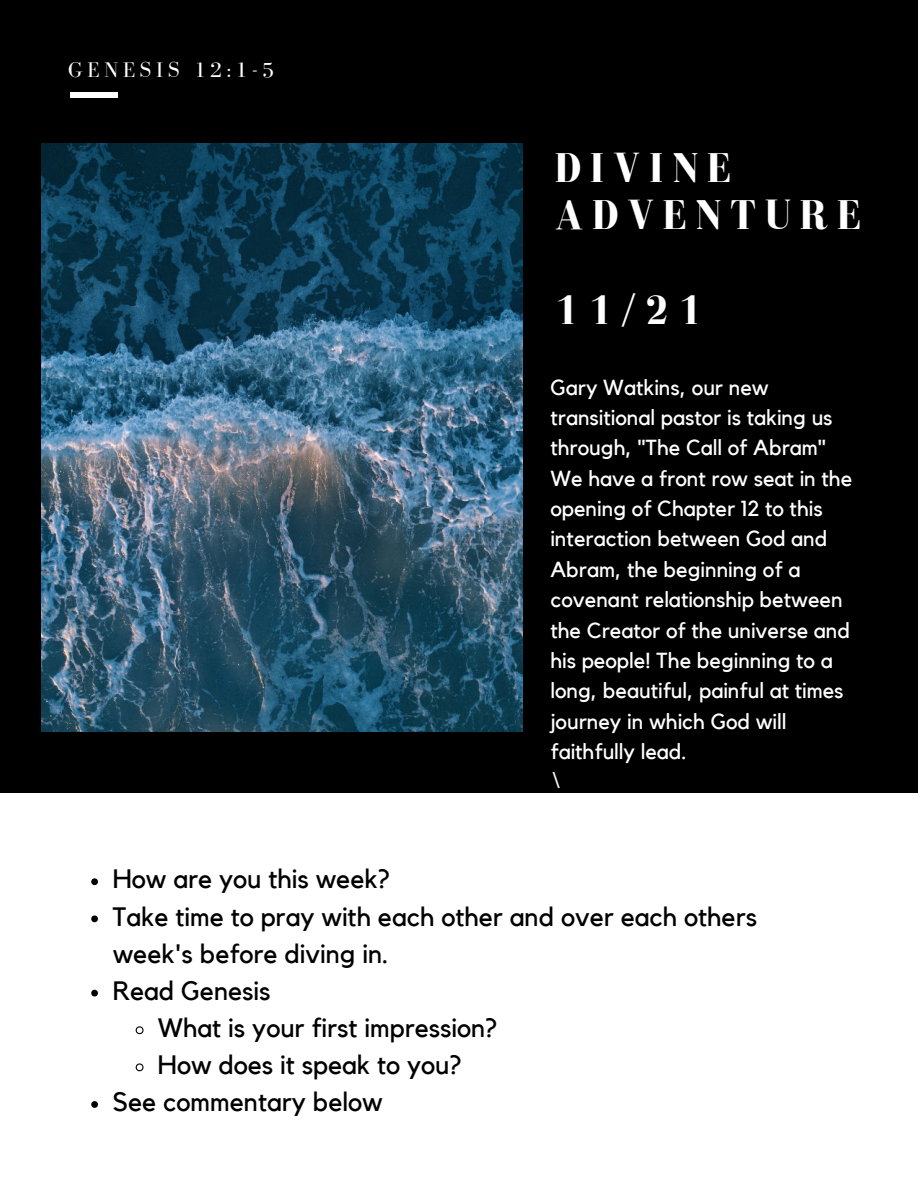
<style>
.page{position:relative;width:918px;height:1188px;background:#fff}
.page>*{position:absolute;margin:0;border:0;box-sizing:border-box;transform-origin:0 0}
.t1{font:700 42.75px/47.2px "Bodoni FLF";letter-spacing:.2em;color:#fff}
.t2{font:26.55px "Kollektif";color:#000}
.t3{font:21.75px/30.3px "Kollektif";color:#fff}
.t4{font:21.75px "Bodoni FLF";letter-spacing:.2em;color:#fff}
.t5{font:17.25px "Montserrat";color:#fff}
</style>
<div class="page">
<div style="left:0;top:0;width:918px;height:793px;background:#000"></div>
<img style="left:41px;top:143px;width:482px;height:589px">
<div style="left:71px;top:92px;width:47px;height:5px;background:#fff"></div>
<svg style="left:91px;top:878px;width:7px;height:7px"></svg>
<svg style="left:91px;top:915px;width:7px;height:7px"></svg>
<svg style="left:91px;top:990px;width:7px;height:6px"></svg>
<svg style="left:135px;top:1026px;width:9px;height:9px"></svg>
<svg style="left:135px;top:1063px;width:9px;height:9px"></svg>
<svg style="left:91px;top:1101px;width:7px;height:7px"></svg>
<p class="t4" style="left:68px;top:58px;width:207px">GENESIS 12:1-5</p>
<h1 class="t1" style="left:554px;top:145px;width:308px">DIVINE<br>ADVENTURE</h1>
<h1 class="t1" style="left:554px;top:287px;width:150px">11/21</h1>
<p class="t3" style="left:550px;top:372px;width:303px">Gary Watkins, our new transitional pastor is taking us through, "The Call of Abram"<br>We have a front row seat in the opening of Chapter 12 to this interaction between God and<br>Abram, the beginning of a covenant relationship between the Creator of the universe and his people! The beginning to a long, beautiful, painful at times journey in which God will faithfully lead.</p>
<p class="t5" style="left:550px;top:769px;width:11px">\</p>
<p class="t2" style="left:113px;top:864px;width:279px">How are you this week?</p>
<p class="t2" style="left:113px;top:901px;width:646px">Take time to pray with each other and over each others</p>
<p class="t2" style="left:113px;top:938px;width:277px">week's before diving in.</p>
<p class="t2" style="left:113px;top:975px;width:159px">Read Genesis</p>
<p class="t2" style="left:158px;top:1012px;width:341px">What is your first impression?</p>
<p class="t2" style="left:158px;top:1049px;width:305px">How does it speak to you?</p>
<p class="t2" style="left:113px;top:1086px;width:271px">See commentary below</p>
</div>
